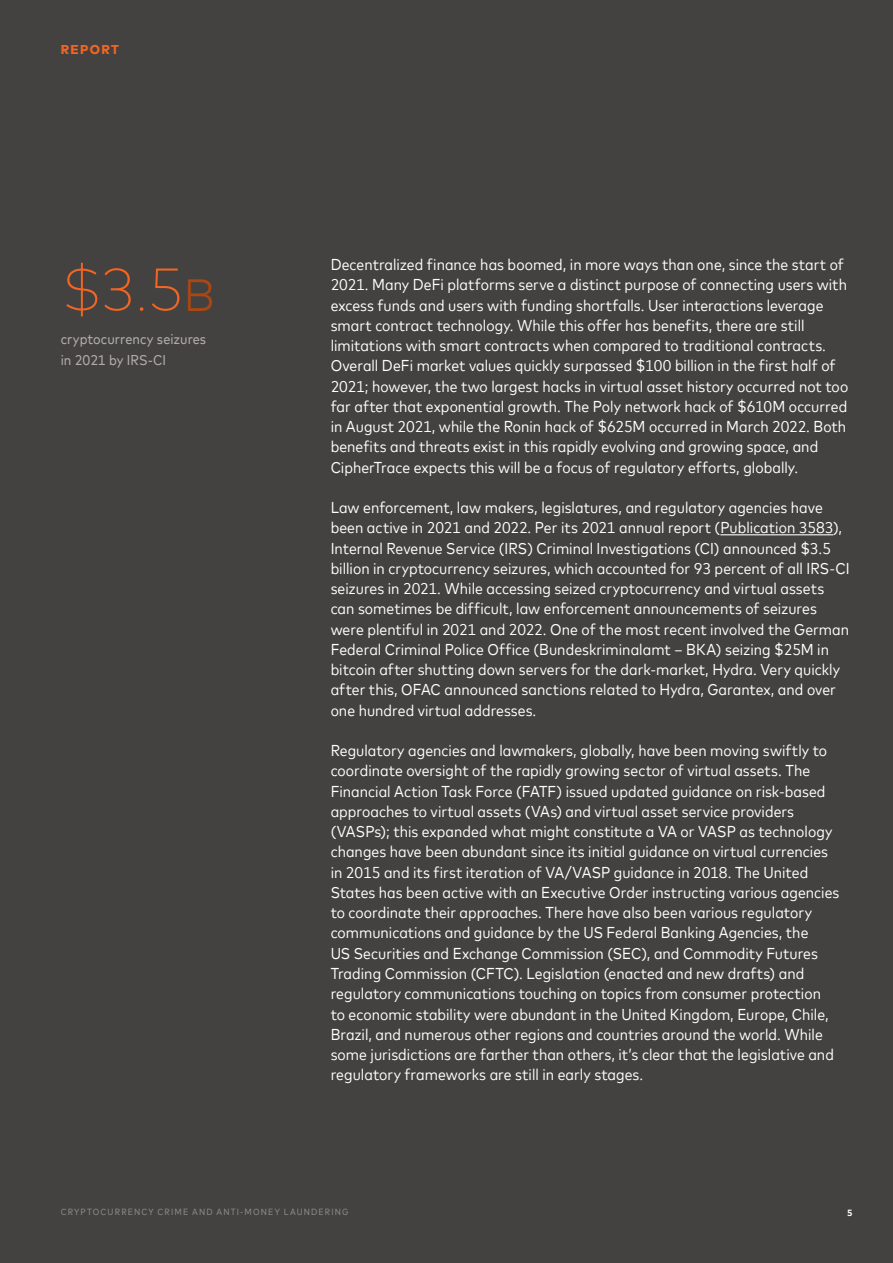
<style>
.page{position:relative;width:893px;height:1263px;background:#444241}
.page>*{position:absolute;margin:0;border:0;box-sizing:border-box;transform-origin:0 0}
.t1{font:200 60px "Mark Offc For MC";color:#f26522}
.t2{font:15.75px/20.2px "Mark For MC Nrw";color:#fff}
.t3{font:14.25px/20.2px "Mark For MC Nrw";letter-spacing:.005em;color:#b0ada9}
.t4{font:800 12.75px "Mark Offc For MC";letter-spacing:.1em;color:#f26522}
.t5{font:9px "Mark For MC Nrw";letter-spacing:.13em;color:#8d8b89}
.t6{font:700 9px "Mark Offc For MC";color:#fff}
.s1{font-weight:300;font-size:45px;color:#ac4712}
</style>
<div class="page">
<hr style="left:720px;top:534px;width:113px;height:1px;background:#fff">
<p class="t4" style="left:61px;top:40px;width:60px">REPORT</p>
<h1 class="t1" style="left:61px;top:245px;width:156px">$3.5<span class="s1">B</span></h1>
<p class="t3" style="left:61px;top:328px;width:147px">cryptocurrency seizures in 2021 by IRS-CI</p>
<p class="t2" style="left:331px;top:253px;width:519px">Decentralized finance has boomed, in more ways than one, since the start of 2021. Many DeFi platforms serve a distinct purpose of connecting users with excess funds and users with funding shortfalls. User interactions leverage smart contract technology. While this offer has benefits, there are still limitations with smart contracts when compared to traditional contracts.<br>Overall DeFi market values quickly surpassed $100 billion in the first half of 2021; however, the two largest hacks in virtual asset history occurred not too far after that exponential growth. The Poly network hack of $610M occurred in August 2021, while the Ronin hack of $625M occurred in March 2022. Both benefits and threats exist in this rapidly evolving and growing space, and CipherTrace expects this will be a focus of regulatory efforts, globally.</p>
<p class="t2" style="left:331px;top:496px;width:520px">Law enforcement, law makers, legislatures, and regulatory agencies have been active in 2021 and 2022. Per its 2021 annual report (Publication 3583), Internal Revenue Service (IRS) Criminal Investigations (CI) announced $3.5 billion in cryptocurrency seizures, which accounted for 93 percent of all IRS-CI seizures in 2021. While accessing seized cryptocurrency and virtual assets can sometimes be difficult, law enforcement announcements of seizures were plentiful in 2021 and 2022. One of the most recent involved the German Federal Criminal Police Office (Bundeskriminalamt – BKA) seizing $25M in bitcoin after shutting down servers for the dark-market, Hydra. Very quickly after this, OFAC announced sanctions related to Hydra, Garantex, and over one hundred virtual addresses.</p>
<p class="t2" style="left:331px;top:739px;width:510px">Regulatory agencies and lawmakers, globally, have been moving swiftly to coordinate oversight of the rapidly growing sector of virtual assets. The Financial Action Task Force (FATF) issued updated guidance on risk-based approaches to virtual assets (VAs) and virtual asset service providers (VASPs); this expanded what might constitute a VA or VASP as technology changes have been abundant since its initial guidance on virtual currencies in 2015 and its first iteration of VA/VASP guidance in 2018. The United States has been active with an Executive Order instructing various agencies to coordinate their approaches. There have also been various regulatory communications and guidance by the US Federal Banking Agencies, the<br>US Securities and Exchange Commission (SEC), and Commodity Futures Trading Commission (CFTC). Legislation (enacted and new drafts) and regulatory communications touching on topics from consumer protection to economic stability were abundant in the United Kingdom, Europe, Chile, Brazil, and numerous other regions and countries around the world. While some jurisdictions are farther than others, it’s clear that the legislative and regulatory frameworks are still in early stages.</p>
<p class="t5" style="left:61px;top:1205px;width:289px">CRYPTOCURRENCY CRIME AND ANTI-MONEY LAUNDERING</p>
<p class="t6" style="left:847px;top:1206px;width:7px">5</p>
</div>
